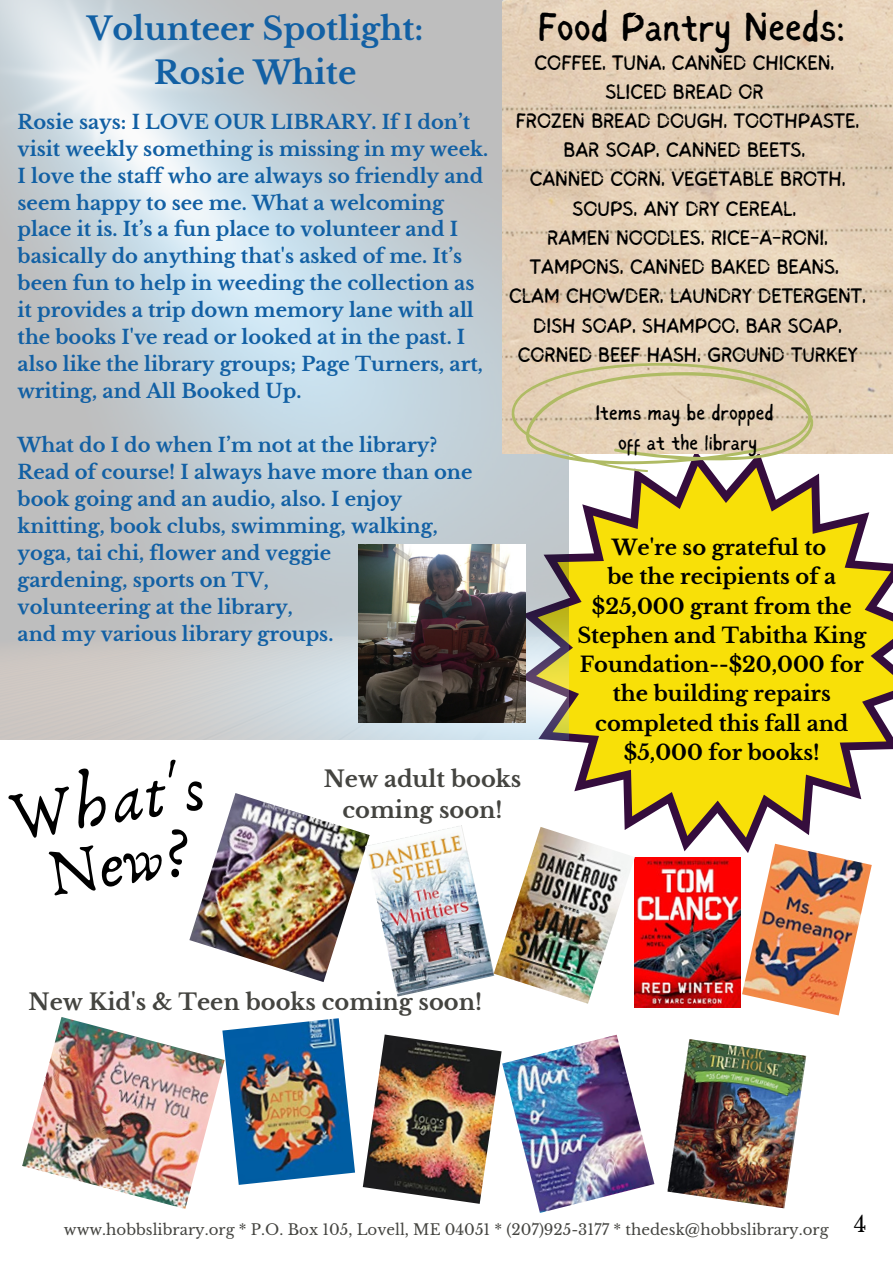
<style>
.page{position:relative;width:893px;height:1264px;background:#fff}
.page>*{position:absolute;margin:0;border:0;box-sizing:border-box;transform-origin:0 0}
.t1{font:69px/61.9px "Anaktoria";color:#000;text-align:center}
.t2{font:40.5px "Sigher";color:#000}
.t3{font:700 31.5px/43.8px "Libre Baskerville";color:#1260a4;text-align:center}
.t4{font:700 22.5px/31.5px "Libre Baskerville";color:#444440;text-align:center}
.t5{font:21px/29.2px "Sigher";color:#000;text-align:center}
.t6{font:700 21px/29.2px "Libre Baskerville";color:#000;text-align:center}
.t7{font:700 19.5px/27px "Libre Baskerville";color:#1260a4}
.t8{font:15px "Libre Baskerville";color:#444440}
</style>
<div class="page">
<svg style="left:536px;top:512px;width:356px;height:325px;fill:#f8e008"></svg>
<img style="left:0;top:0;width:568px;height:739px">
<img style="left:224px;top:1018px;width:131px;height:166px">
<img style="left:363px;top:1034px;width:138px;height:169px">
<img style="left:22px;top:1017px;width:202px;height:191px">
<img style="left:189px;top:793px;width:176px;height:189px">
<img style="left:365px;top:825px;width:128px;height:171px">
<img style="left:742px;top:843px;width:129px;height:172px">
<img style="left:634px;top:857px;width:106px;height:150px">
<img style="left:493px;top:826px;width:141px;height:177px">
<img style="left:502px;top:0;width:390px;height:453px">
<svg style="left:498px;top:252px;width:332px;height:327px;background:#ddcd97"></svg>
<img style="left:502px;top:1034px;width:152px;height:178px">
<img style="left:667px;top:1039px;width:139px;height:169px">
<img style="left:358px;top:545px;width:167px;height:177px">
<h2 class="t2" style="left:537px;top:11px;width:309px">Food Pantry Needs:</h2>
<p class="t5" style="left:509px;top:49px;width:358px">COFFEE, TUNA, CANNED CHICKEN,<br>SLICED BREAD OR<br>FROZEN BREAD DOUGH, TOOTHPASTE,<br>BAR SOAP, CANNED BEETS,<br>CANNED CORN, VEGETABLE BROTH,<br>SOUPS, ANY DRY CEREAL,<br>RAMEN NOODLES, RICE-A-RONI,<br>TAMPONS, CANNED BAKED BEANS,<br>CLAM CHOWDER, LAUNDRY DETERGENT,<br>DISH SOAP, SHAMPOO, BAR SOAP,<br>CORNED BEEF HASH, GROUND TURKEY</p>
<h3 class="t3" style="left:87px;top:7px;width:338px">Volunteer Spotlight:<br>Rosie White</h3>
<p class="t7" style="left:18px;top:108px;width:472px">Rosie says: I LOVE OUR LIBRARY. If I don’t visit weekly something is missing in my week.<br>I love the staff who are always so friendly and seem happy to see me. What a welcoming place it is. It’s a fun place to volunteer and I basically do anything that's asked of me. It’s been fun to help in weeding the collection as it provides a trip down memory lane with all the books I've read or looked at in the past. I also like the library groups; Page Turners, art, writing, and All Booked Up.</p>
<p class="t7" style="left:18px;top:432px;width:456px">What do I do when I’m not at the library?<br>Read of course! I always have more than one book going and an audio, also. I enjoy knitting, book clubs, swimming, walking, yoga, tai chi, flower and veggie<br>gardening, sports on TV,<br>volunteering at the library,<br>and my various library groups.</p>
<p class="t5" style="left:595px;top:400px;width:180px">Items may be dropped off at the library</p>
<p class="t6" style="left:577px;top:533px;width:290px">We're so grateful to<br>be the recipients of a $25,000 grant from the<br>Stephen and Tabitha King<br>Foundation--$20,000 for the building repairs completed this fall and $5,000 for books!</p>
<h1 class="t1" style="left:5px;top:788px;width:200px;rotate:-9deg">What's<br>New?</h1>
<p class="t4" style="left:324px;top:763px;width:199px">New adult books coming soon!</p>
<p class="t4" style="left:29px;top:986px;width:455px">New Kid's &amp; Teen books coming soon!</p>
<p class="t8" style="left:64px;top:1220px;width:804px">www.hobbslibrary.org * P.O. Box 105, Lovell, ME 04051 * (207)925-3177 * thedesk@hobbslibrary.org <sup>4</sup></p>
</div>
